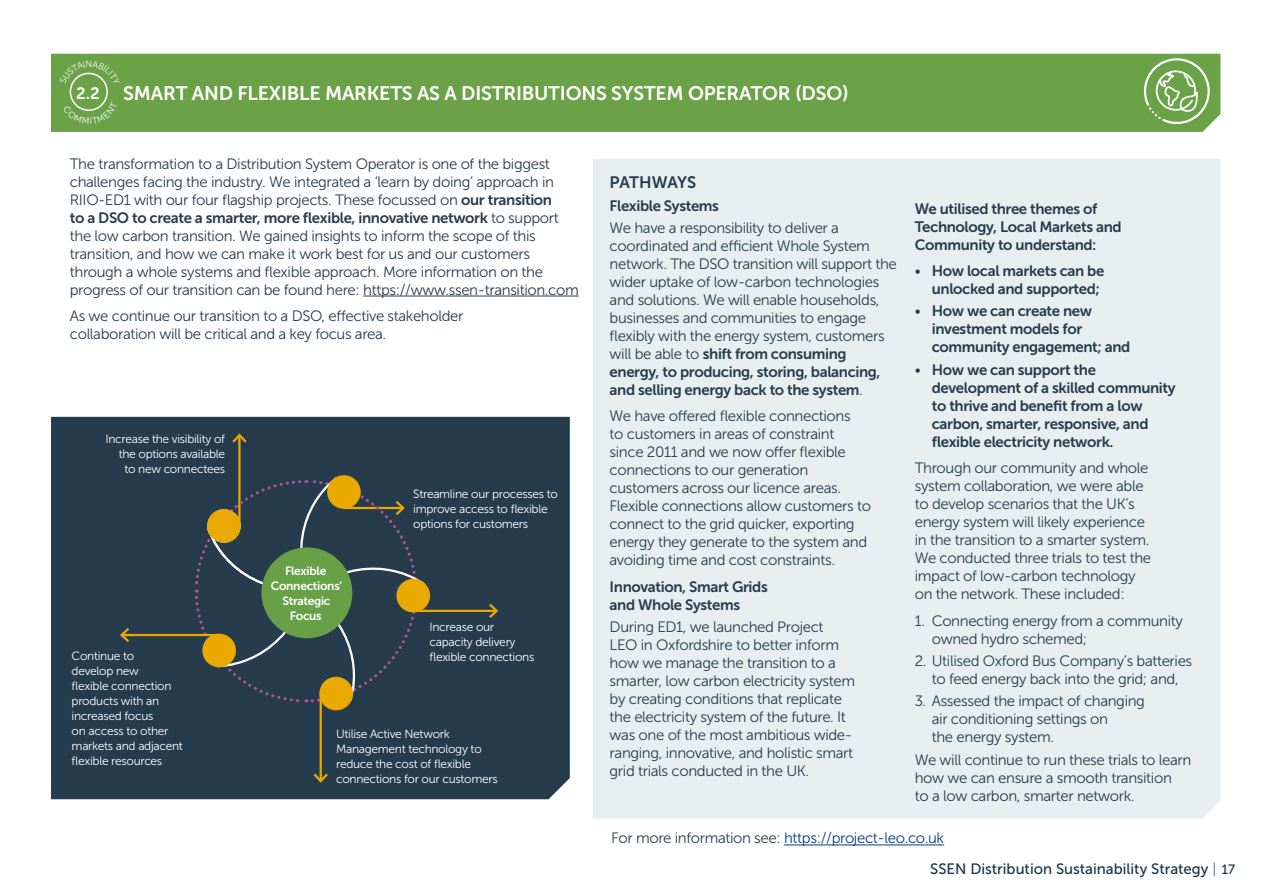
<style>
.page{position:relative;width:1263px;height:893px;background:#fff}
.page>*{position:absolute;margin:0;border:0;box-sizing:border-box;transform-origin:0 0}
.t1{font:19.5px "Museo Sans 700";letter-spacing:-.01em;color:#fff}
.t2{font:16.5px "Museo Sans 700";letter-spacing:-.02em;color:#263c4d}
.t3{font:16.5px "Museo Sans 700";color:#fff}
.t4{font:15px/18px "Museo Sans 300";letter-spacing:-.025em;color:#263c4d}
.t5{font:15px/18px "Museo Sans 300";letter-spacing:-.025em;color:#273c4e}
.t6{font:15px/18px "Museo Sans 700";letter-spacing:-.025em;color:#263c4d}
.t7{font:15px "Museo Sans 700";letter-spacing:-.025em;color:#273c4e}
.t8{font:15px "Museo Sans 300";letter-spacing:-.025em;color:#004182}
.t9{font:15px "Museo Sans 500";color:#173448}
.t10{font:12px/15px "Museo Sans 300";letter-spacing:-.025em;color:#fff}
.t11{font:12px/15px "Museo Sans 700";letter-spacing:-.025em;color:#fff;text-align:center}
.t12{font:9px "Museo Sans 300";color:#fff}
.s1{font-size:22.5px}
.s2{font-family:"Museo Sans 700"}
.s3{font-family:"Museo Sans 300"}
.s4{color:#274149}
.s5{font-family:"Museo Sans 100";font-style:italic}
.s6{font-family:"Museo Sans Rounded 500";font-size:13.5px}
</style>
<div class="page">
<div style="left:593px;top:159px;width:627px;height:660px;background:#e6eef0"></div>
<div style="left:51px;top:54px;width:1169px;height:78px;background:#6ba248"></div>
<hr style="left:363px;top:296px;width:216px;height:1px;background:#273c4e">
<div style="left:51px;top:417px;width:519px;height:382px;background:#263c4d"></div>
<hr style="left:238px;top:435px;width:3px;height:88px;background:#e9a900">
<svg style="left:230px;top:432px;width:19px;height:13px"></svg>
<hr style="left:122px;top:634px;width:97px;height:2px;background:#e9a900">
<svg style="left:118px;top:625px;width:14px;height:20px"></svg>
<hr style="left:320px;top:694px;width:2px;height:87px;background:#e9a900">
<svg style="left:311px;top:771px;width:19px;height:13px"></svg>
<hr style="left:409px;top:610px;width:88px;height:2px;background:#e9a900">
<svg style="left:487px;top:601px;width:13px;height:19px"></svg>
<svg style="left:193px;top:472px;width:238px;height:238px"></svg>
<hr style="left:784px;top:844px;width:160px;height:1px;background:#004182">
<div style="left:70px;top:73px;width:38px;height:38px;border:2px solid #fff;border-radius:50%"></div>
<svg style="left:1144px;top:58px;width:66px;height:66px"></svg>
<div style="left:74px;top:78px;width:30px;height:29px;background:#6ba248;border-radius:50%"></div>
<svg style="left:60px;top:61px;width:25px;height:23px"></svg>
<svg style="left:92px;top:61px;width:28px;height:24px"></svg>
<svg style="left:63px;top:102px;width:55px;height:22px"></svg>
<p class="t12" style="left:86px;top:59px;width:8px">N</p>
<p class="t3" style="left:76px;top:84px;width:25px">2.2<span class="s1">2</span></p>
<h1 class="t1" style="left:123px;top:83px;width:727px">SMART AND FLEXIBLE MARKETS AS A DISTRIBUTIONS SYSTEM OPERATOR (DSO)</h1>
<p class="t5" style="left:70px;top:154px;width:486px">The transformation to a Distribution System Operator is one of the biggest challenges facing the industry. We integrated a ‘learn by doing’ approach in<br>RIIO-ED1 with our four flagship projects. These focussed on <span class="s2">our transition</span></p>
<p class="t7" style="left:70px;top:209px;width:490px">to a DSO to create a smarter, more flexible, innovative network <span class="s3">to support</span></p>
<p class="t5" style="left:70px;top:226px;width:510px">the low carbon transition. We gained insights to inform the scope of this transition, and how we can make it work best for us and our customers through a whole systems and flexible approach. More information on the progress of our transition can be found here: https://www.ssen-transition.com</p>
<p class="t5" style="left:70px;top:307px;width:395px">As we continue our transition to a DSO, effective stakeholder collaboration will be critical and a key focus area.</p>
<p class="t10" style="left:106px;top:431px;width:121px;text-align:right">Increase the visibility of the options available to new connectees</p>
<p class="t10" style="left:72px;top:649px;width:113px">Continue to<br>develop new<br>flexible connection products with an increased focus<br>on access to other markets and adjacent flexible resources</p>
<p class="t11" style="left:271px;top:563px;width:73px">Flexible<br>Connections’<br>Strategic<br>Focus</p>
<p class="t10" style="left:413px;top:486px;width:146px">Streamline our processes to improve access to flexible options for customers</p>
<p class="t10" style="left:429px;top:620px;width:106px">Increase our capacity delivery flexible connections</p>
<p class="t10" style="left:336px;top:727px;width:163px">Utilise Active Network<br>Management technology to reduce the cost of flexible connections for our customers</p>
<p class="t2" style="left:610px;top:173px;width:88px">PATHWAYS</p>
<p class="t6" style="left:610px;top:196px;width:111px">Flexible Systems</p>
<p class="t4" style="left:610px;top:219px;width:289px">We have a responsibility to deliver a coordinated and efficient Whole System network. The DSO transition will support the wider uptake of low-carbon technologies and solutions. We will enable households, businesses and communities to engage flexibly with the energy system, customers</p>
<p class="t6" style="left:610px;top:345px;width:272px"><span class="s3">will be able to</span> shift from consuming energy, to producing, storing, balancing, and selling energy back to the system<span class="s3">.</span></p>
<p class="t4" style="left:610px;top:407px;width:263px">We have offered flexible connections<br>to customers in areas of constraint since 2011 and we now offer flexible connections to our generation customers across our licence areas.<br>Flexible connections allow customers to connect to the grid quicker, exporting energy they generate to the system and avoiding time and cost constraints.</p>
<p class="t6" style="left:610px;top:578px;width:160px">Innovation, Smart Grids and Whole Systems</p>
<p class="t4" style="left:610px;top:618px;width:247px">During ED1, we launched Project LEO in Oxfordshire to better inform how we manage the transition to a smarter, low carbon electricity system by creating conditions that replicate the electricity system of the future. It was one of the most ambitious wide&shy;ranging, innovative, and holistic smart grid trials conducted in the UK.</p>
<p class="t6" style="left:915px;top:200px;width:208px">We utilised three themes of<br>Technology, Local Markets and<br>Community to understand:</p>
<p class="t6" style="left:915px;top:262px;width:191px;text-align:right"><span class="s3">•</span> How local markets can be unlocked and supported;</p>
<p class="t6" style="left:932px;top:302px;width:200px;text-indent:-17px"><span class="s3">•</span> How we can create new investment models for community engagement; and</p>
<p class="t6" style="left:932px;top:361px;width:245px;text-indent:-17px"><span class="s3">•</span> How we can support the development of a skilled community to thrive and benefit from a low carbon, smarter, responsive, and flexible electricity network.</p>
<p class="t4" style="left:915px;top:459px;width:238px">Through our community and whole system collaboration, we were able to develop scenarios that the UK’s energy system will likely experience in the transition to a smarter system.<br>We conducted three trials to test the impact of low-carbon technology on the network. These included:</p>
<p class="t4" style="left:932px;top:612px;width:253px;text-indent:-17px">1. Connecting energy from a community owned hydro schemed;</p>
<p class="t4" style="left:915px;top:652px;width:279px;text-align:center">2. Utilised Oxford Bus Company’s batteries to feed energy back into the grid; and,</p>
<p class="t4" style="left:932px;top:692px;width:215px;text-indent:-17px">3. Assessed the impact of changing air conditioning settings on<br>the energy system.</p>
<p class="t4" style="left:915px;top:750px;width:278px">We will continue to run these trials to learn how we can ensure a smooth transition<br>to a low carbon, smarter network.</p>
<p class="t8" style="left:611px;top:830px;width:335px"><span class="s4">For more information see:</span> https://project-leo.co.uk</p>
<p class="t9" style="left:930px;top:861px;width:306px">SSEN Distribution Sustainability Strategy <span class="s5">|</span> <span class="s6">17</span></p>
</div>
